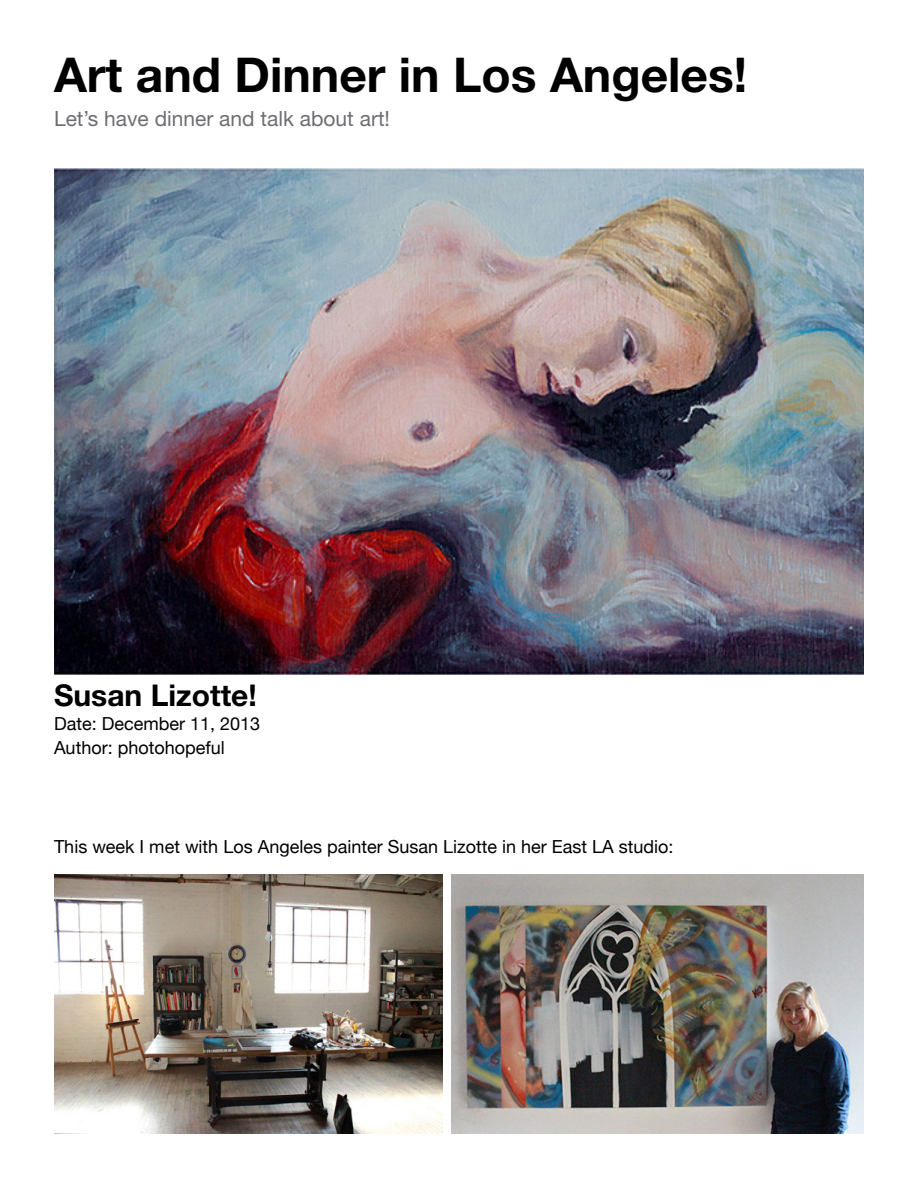
<style>
.page{position:relative;width:918px;height:1188px;background:#fff}
.page>*{position:absolute;margin:0;border:0;box-sizing:border-box;transform-origin:0 0}
.t1{font:700 48px "Helvetica Neue";color:#000}
.t2{font:700 30px "Helvetica Neue";color:#000}
.t3{font:21px "Helvetica Neue";color:#6d6e71}
.t4{font:18px/24px "Helvetica Neue";color:#000}
</style>
<div class="page">
<img style="left:54px;top:168px;width:810px;height:508px">
<img style="left:54px;top:875px;width:389px;height:259px">
<img style="left:451px;top:875px;width:413px;height:259px">
<h1 class="t1" style="left:54px;top:45px;width:695px">Art and Dinner in Los Angeles!</h1>
<p class="t3" style="left:54px;top:106px;width:338px">Let’s have dinner and talk about art!</p>
<h2 class="t2" style="left:54px;top:677px;width:204px">Susan Lizotte!</h2>
<p class="t4" style="left:54px;top:710px;width:208px">Date: December 11, 2013<br>Author: photohopeful</p>
<p class="t4" style="left:54px;top:833px;width:621px">This week I met with Los Angeles painter Susan Lizotte in her East LA studio:</p>
</div>
